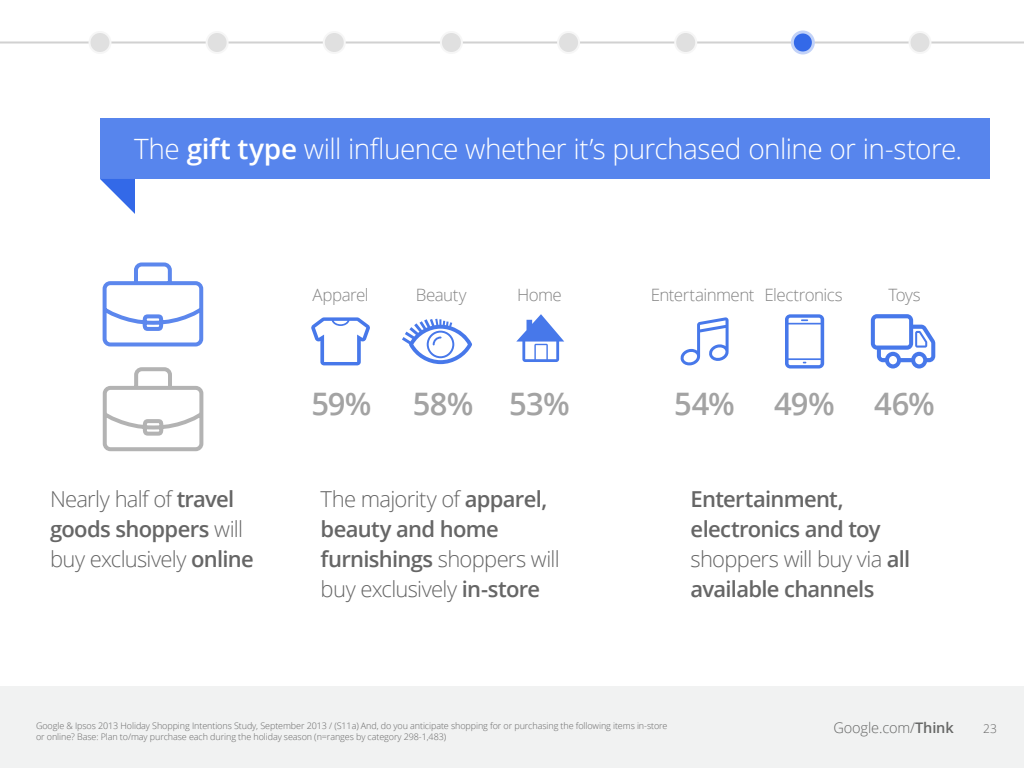
<style>
.page{position:relative;width:1024px;height:768px;background:#fff}
.page>*{position:absolute;margin:0;border:0;box-sizing:border-box;transform-origin:0 0}
.Bullet_2{font:600 31px "Open Sans";letter-spacing:-.025em;color:#a3a3a3}
.t1{font:300 28px "Open Sans";letter-spacing:-.02em;color:#fff}
.Bullet_2-2{font:600 22px/30px "Open Sans";letter-spacing:-.035em;color:#666}
.Bullet_2-3{font:300 22px/30px "Open Sans";letter-spacing:-.035em;color:#666}
.t2{font:300 17px "Open Sans";letter-spacing:-.03em;color:#858585}
.t3{font:300 14.6px "Open Sans";letter-spacing:-.01em;color:#666766}
.t4{font:300 12px "Open Sans";color:#666}
.t5{font:300 9px/10.8px "Open Sans";letter-spacing:-.01em;color:#666}
.s1{font-weight:600}
.s2{font-weight:300}
</style>
<div class="page">
<div style="left:0;top:686px;width:1024px;height:82px;background:#f1f2f2"></div>
<div style="left:100px;top:118px;width:890px;height:61px;background:#5785ed"></div>
<svg style="left:100px;top:179px;width:35px;height:35px"></svg>
<svg style="left:102px;top:262px;width:102px;height:85px"></svg>
<svg style="left:102px;top:367px;width:102px;height:85px"></svg>
<svg style="left:311px;top:317px;width:59px;height:48px"></svg>
<svg style="left:680px;top:317px;width:49px;height:48px"></svg>
<svg style="left:871px;top:314px;width:64px;height:55px"></svg>
<svg style="left:402px;top:319px;width:70px;height:45px"></svg>
<svg style="left:516px;top:314px;width:48px;height:48px"></svg>
<svg style="left:785px;top:314px;width:39px;height:55px"></svg>
<hr style="left:0;top:42px;width:1024px;height:2px;background:#d1d1d1">
<div style="left:90px;top:32px;width:20px;height:21px;background:#e0e0e0;border-radius:50%"></div>
<div style="left:88px;top:31px;width:24px;height:23px;border:2px solid #f6f6f6;border-radius:50%"></div>
<div style="left:910px;top:32px;width:20px;height:21px;background:#e0e0e0;border-radius:50%"></div>
<div style="left:908px;top:31px;width:24px;height:23px;border:2px solid #f6f6f6;border-radius:50%"></div>
<div style="left:441px;top:32px;width:21px;height:21px;background:#e0e0e0;border-radius:50%"></div>
<div style="left:440px;top:31px;width:23px;height:23px;border:2px solid #f6f6f6;border-radius:50%"></div>
<div style="left:324px;top:32px;width:21px;height:21px;background:#e0e0e0;border-radius:50%"></div>
<div style="left:323px;top:31px;width:23px;height:23px;border:2px solid #f6f6f6;border-radius:50%"></div>
<div style="left:207px;top:32px;width:21px;height:21px;background:#e0e0e0;border-radius:50%"></div>
<div style="left:206px;top:31px;width:23px;height:23px;border:2px solid #f6f6f6;border-radius:50%"></div>
<div style="left:792px;top:32px;width:21px;height:21px;background:#3369e8;border-radius:50%"></div>
<div style="left:791px;top:30px;width:24px;height:24px;border:3px solid #c2d2f8;border-radius:50%"></div>
<div style="left:675px;top:32px;width:21px;height:21px;background:#e0e0e0;border-radius:50%"></div>
<div style="left:674px;top:31px;width:23px;height:23px;border:2px solid #f6f6f6;border-radius:50%"></div>
<div style="left:558px;top:32px;width:21px;height:21px;background:#e0e0e0;border-radius:50%"></div>
<div style="left:557px;top:31px;width:23px;height:23px;border:2px solid #f6f6f6;border-radius:50%"></div>
<p class="t1" style="left:134px;top:129px;width:830px">The <span class="s1">gift type</span> will influence whether it’s purchased online or in-store.</p>
<p class="t2" style="left:312px;top:283px;width:58px">Apparel</p>
<p class="Bullet_2" style="left:311px;top:382px;width:62px">59%</p>
<p class="t2" style="left:416px;top:283px;width:52px">Beauty</p>
<p class="Bullet_2" style="left:413px;top:382px;width:62px">58%</p>
<p class="t2" style="left:517px;top:283px;width:46px">Home</p>
<p class="Bullet_2" style="left:509px;top:382px;width:62px">53%</p>
<p class="t2" style="left:651px;top:283px;width:105px">Entertainment</p>
<p class="t2" style="left:765px;top:283px;width:80px">Electronics</p>
<p class="t2" style="left:889px;top:283px;width:34px">Toys</p>
<p class="Bullet_2" style="left:674px;top:382px;width:62px">54%</p>
<p class="Bullet_2" style="left:774px;top:382px;width:62px">49%</p>
<p class="Bullet_2" style="left:874px;top:382px;width:62px">46%</p>
<p class="Bullet_2-3" style="left:50px;top:483px;width:205px">Nearly half of <span class="s1">travel goods shoppers</span> will buy exclusively <span class="s1">online</span></p>
<p class="Bullet_2-2" style="left:321px;top:483px;width:241px"><span class="s2">The majority of</span> apparel, beauty and home furnishings <span class="s2">shoppers will buy exclusively</span> in-store</p>
<p class="Bullet_2-2" style="left:691px;top:483px;width:221px">Entertainment, electronics and toy <span class="s2">shoppers will buy via</span> all available channels</p>
<p class="t5" style="left:36px;top:720px;width:633px">Google &amp; Ipsos 2013 Holiday Shopping Intentions Study, September 2013 / (S11a) And, do you anticipate shopping for or purchasing the following items in-store or online? Base: Plan to/may purchase each during the holiday season (n=ranges by category 298-1,483)</p>
<h3 class="t3" style="left:833px;top:718px;width:122px">Google.com/<span class="s1">Think</span></h3>
<h3 class="t4" style="left:983px;top:721px;width:15px">23</h3>
</div>
